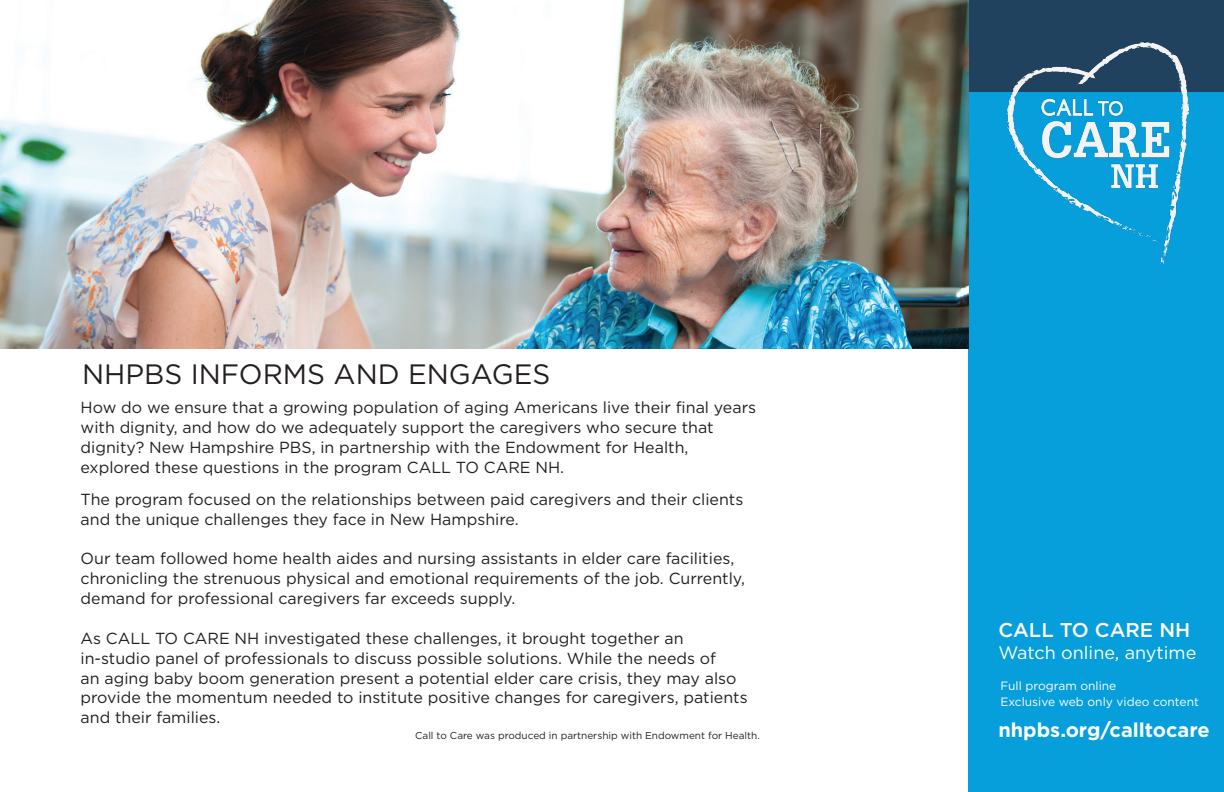
<style>
.page{position:relative;width:1224px;height:792px;background:#fff}
.page>*{position:absolute;margin:0;border:0;box-sizing:border-box;transform-origin:0 0}
.t1{font:28px "Gotham";color:#231f20}
.t2{font:700 20px "Gotham";color:#fff}
.t3{font:500 20px "Gotham";color:#fff}
.t4{font:18px "Gotham";color:#fff}
.t5{font:16px/19.8px "Gotham";color:#231f20}
.t6{font:12px "Gotham";color:#fff}
.t7{font:10px "Gotham";color:#231f20}
</style>
<div class="page">
<div style="left:968px;top:60px;width:256px;height:732px;background:#069edb"></div>
<div style="left:968px;top:0;width:256px;height:92px;background:#21425e"></div>
<img style="left:0;top:0;width:968px;height:349px">
<img style="left:1008px;top:42px;width:180px;height:221px">
<p class="t1" style="left:82px;top:359px;width:470px">NHPBS INFORMS AND ENGAGES</p>
<p class="t5" style="left:81px;top:398px;width:677px">How do we ensure that a growing population of aging Americans live their final years with dignity, and how do we adequately support the caregivers who secure that dignity? New Hampshire PBS, in partnership with the Endowment for Health, explored these questions in the program CALL TO CARE NH.</p>
<p class="t5" style="left:81px;top:489px;width:664px">The program focused on the relationships between paid caregivers and their clients and the unique challenges they face in New Hampshire.</p>
<p class="t5" style="left:81px;top:549px;width:666px">Our team followed home health aides and nursing assistants in elder care facilities, chronicling the strenuous physical and emotional requirements of the job. Currently, demand for professional caregivers far exceeds supply.</p>
<p class="t5" style="left:81px;top:628px;width:669px">As CALL TO CARE NH investigated these challenges, it brought together an in-studio panel of professionals to discuss possible solutions. While the needs of<br>an aging baby boom generation present a potential elder care crisis, they may also provide the momentum needed to institute positive changes for caregivers, patients and their families.</p>
<p class="t7" style="left:415px;top:730px;width:346px">Call to Care was produced in partnership with Endowment for Health.</p>
<p class="t3" style="left:998px;top:619px;width:193px">CALL TO CARE NH</p>
<p class="t4" style="left:998px;top:643px;width:199px">Watch online, anytime</p>
<p class="t6" style="left:1000px;top:679px;width:117px">Full program online</p>
<p class="t6" style="left:1000px;top:695px;width:200px">Exclusive web only video content</p>
<p class="t2" style="left:998px;top:719px;width:213px">nhpbs.org/calltocare</p>
</div>
